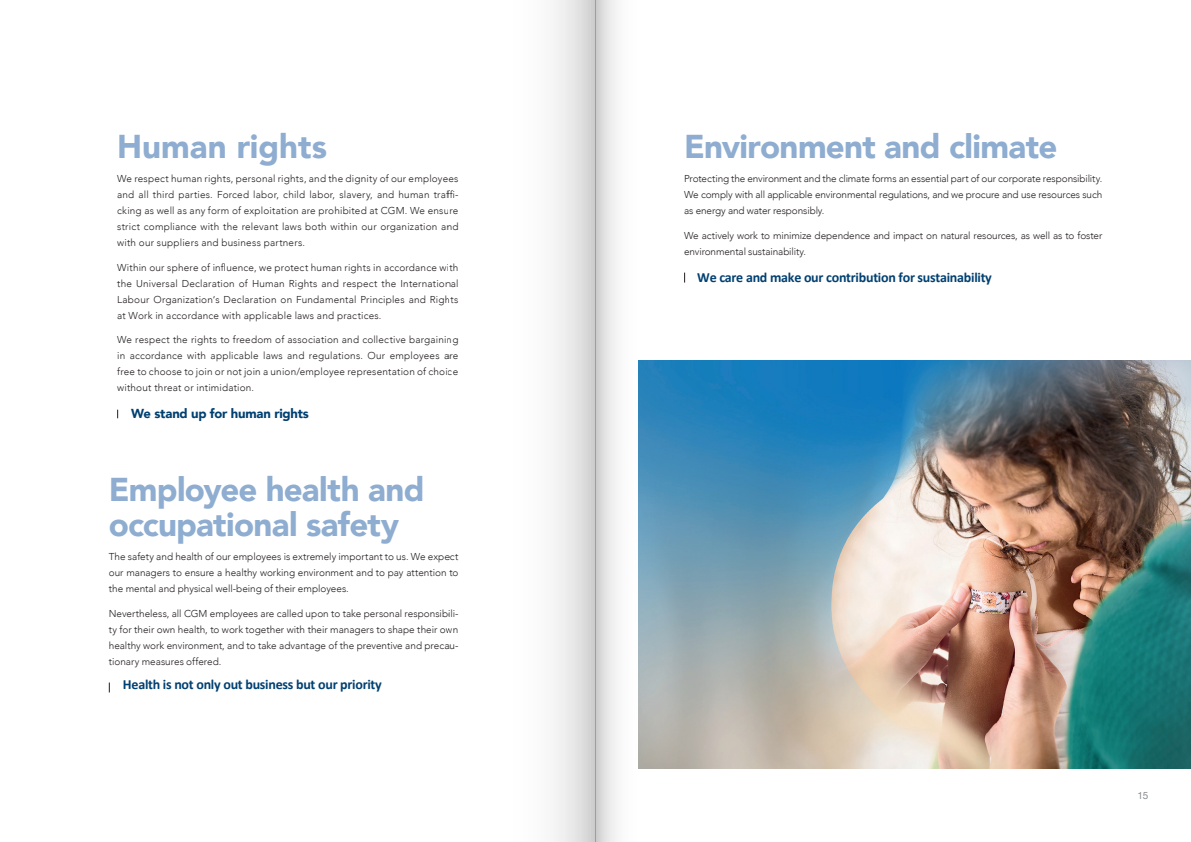
<style>
.page{position:relative;width:1191px;height:842px;background:#fff}
.page>*{position:absolute;margin:0;border:0;box-sizing:border-box;transform-origin:0 0}
.t1{font:900 33px/35px "Avenir";letter-spacing:-.02em;color:#8eadd0}
.t2{font:900 33px "Avenir";color:#8eadd0}
.t3{font:700 14px "Calibri";letter-spacing:-.02em;color:#004071}
.t4{font:900 13px "Avenir";letter-spacing:-.015em;color:#004071}
.t5{font:300 10px/16px "Avenir";color:#231f20;text-align:justify}
.t6{font:10px "Helvetica Neue";color:#8a8c8f}
</style>
<div class="page">
<img style="left:669px;top:360px;width:522px;height:408px">
<svg style="left:595px;top:0;width:74px;height:842px"></svg>
<svg style="left:554px;top:0;width:41px;height:842px"></svg>
<h1 class="t2" style="left:117px;top:118px;width:211px">Human rights</h1>
<p class="t5" style="left:117px;top:171px;width:343px">We respect human rights, personal rights, and the dignity of our employees and all third parties. Forced labor, child labor, slavery, and human traffi&shy;cking as well as any form of exploitation are prohibited at CGM. We ensure strict compliance with the relevant laws both within our organization and with our suppliers and business partners.</p>
<p class="t5" style="left:117px;top:259px;width:343px">Within our sphere of influence, we protect human rights in accordance with the Universal Declaration of Human Rights and respect the International Labour Organization‘s Declaration on Fundamental Principles and Rights at Work in accordance with applicable laws and practices.</p>
<p class="t5" style="left:117px;top:332px;width:343px">We respect the rights to freedom of association and collective bargaining in accordance with applicable laws and regulations. Our employees are free to choose to join or not join a union/employee representation of choice without threat or intimidation.</p>
<h3 class="t4" style="left:131px;top:402px;width:179px">We stand up for human rights</h3>
<h1 class="t1" style="left:109px;top:471px;width:317px">Employee health and occupational safety</h1>
<p class="t5" style="left:109px;top:549px;width:351px">The safety and health of our employees is extremely important to us. We expect our managers to ensure a healthy working environment and to pay attention to the mental and physical well-being of their employees.</p>
<p class="t5" style="left:109px;top:605px;width:351px">Nevertheless, all CGM employees are called upon to take personal responsibili&shy;ty for their own health, to work together with their managers to shape their own healthy work environment, and to take advantage of the preventive and precau&shy;tionary measures offered.</p>
<h2 class="t3" style="left:123px;top:674px;width:260px">Health is not only out business but our priority</h2>
<h1 class="t1" style="left:684px;top:128px;width:375px">Environment and climate</h1>
<p class="t5" style="left:684px;top:171px;width:420px">Protecting the environment and the climate forms an essential part of our corporate responsibility.<br>We comply with all applicable environmental regulations, and we procure and use resources such as energy and water responsibly.</p>
<p class="t5" style="left:684px;top:227px;width:420px">We actively work to minimize dependence and impact on natural resources, as well as to foster environmental sustainability.</p>
<h2 class="t3" style="left:697px;top:268px;width:296px">We care and make our contribution for sustainability</h2>
<p class="t6" style="left:1137px;top:788px;width:13px">15</p>
</div>
